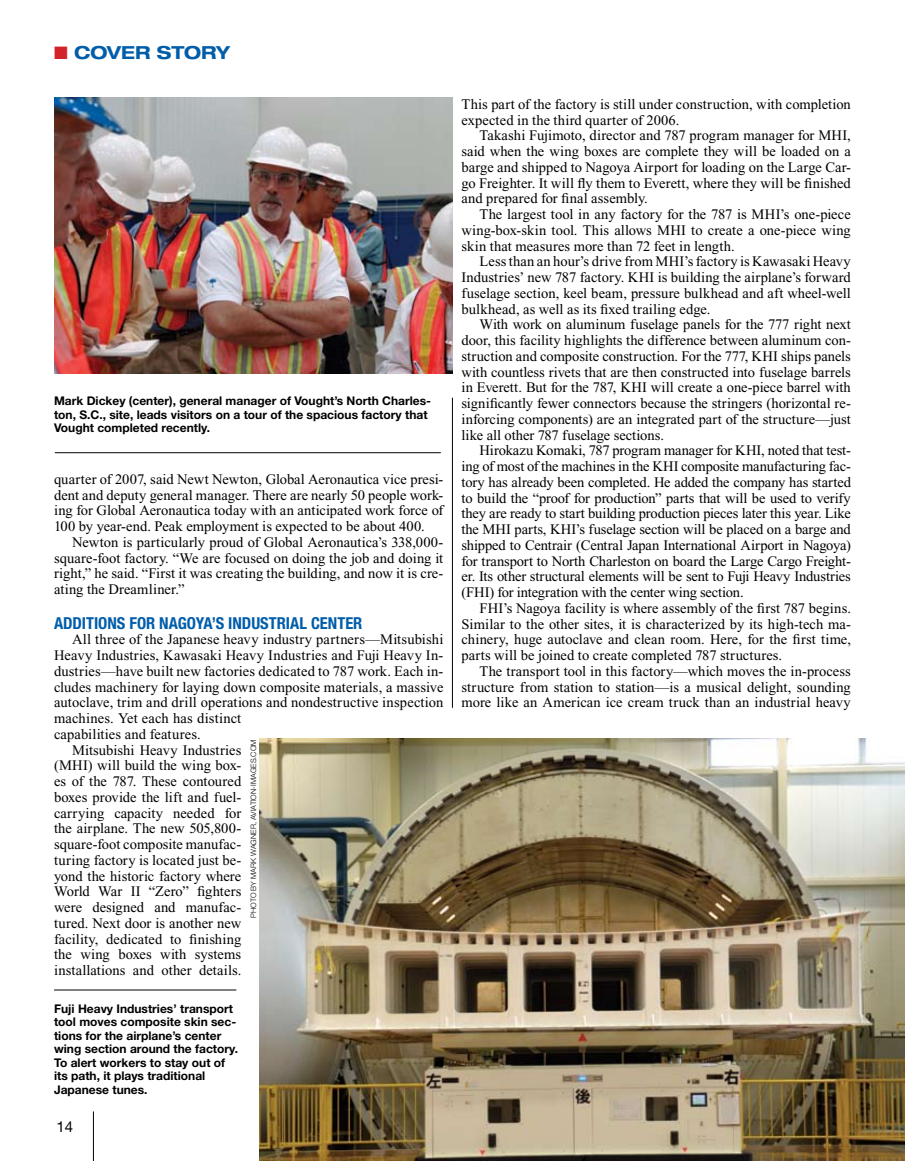
<style>
.page{position:relative;width:905px;height:1161px;background:#fff}
.page>*{position:absolute;margin:0;border:0;box-sizing:border-box;transform-origin:0 0}
.t1{font:700 expanded 18px "Helvetica Neue";letter-spacing:-.005em;color:#005daa}
.t2{font:700 condensed 16.5px "Helvetica Neue";color:#005daa}
.t3{font:15px "Helvetica Neue";color:#000}
.t4{font:14.55px/15.8px "Times New Roman";letter-spacing:.005em;color:#000;text-align:justify}
.t5{font:700 12px/13.5px "Helvetica Neue";color:#000}
.t6{font:300 7.5px "Helvetica Neue";color:#000}
.s1{color:#d2232a}
</style>
<div class="page">
<hr style="left:93px;top:1112px;width:1px;height:49px;background:#000">
<img style="left:54px;top:98px;width:399px;height:276px">
<hr style="left:55px;top:452px;width:386px;height:1px;background:#000">
<hr style="left:452px;top:398px;width:1px;height:310px;background:#000">
<hr style="left:54px;top:990px;width:182px;height:1px;background:#000">
<img style="left:259px;top:738px;width:645px;height:423px">
<p class="t1" style="left:54px;top:41px;width:178px"><span class="s1">■</span> COVER STORY</p>
<p class="t5" style="left:54px;top:394px;width:378px">Mark Dickey (center), general manager of Vought’s North Charles&shy;ton, S.C., site, leads visitors on a tour of the spacious factory that<br>Vought completed recently.</p>
<p class="t4" style="left:54px;top:471px;width:391px">quarter of 2007, said Newt Newton, Global Aeronautica vice presi&shy;dent and deputy general manager. There are nearly 50 people work&shy;ing for Global Aeronautica today with an anticipated work force of 100 by year-end. Peak employment is expected to be about 400.</p>
<p class="t4" style="left:54px;top:534px;width:391px;text-indent:18px">Newton is particularly proud of Global Aeronautica’s 338,000- square-foot factory. “We are focused on doing the job and doing it right,” he said. “First it was creating the building, and now it is cre&shy;ating the Dreamliner.”</p>
<p class="t2" style="left:54px;top:613px;width:18px">ADDITIONS</p>
<p class="t2" style="left:129px;top:613px;width:10px">FOR</p>
<p class="t2" style="left:159px;top:613px;width:20px">NAGOYA</p>
<p class="t2" style="left:212px;top:613px;width:26px">’S INDUSTRIAL</p>
<p class="t2" style="left:311px;top:613px;width:10px">CENTER</p>
<p class="t4" style="left:72px;top:632px;width:373px">All three of the Japanese heavy industry partners—Mitsubishi</p>
<p class="t4" style="left:54px;top:647px;width:391px">Heavy Industries, Kawasaki Heavy Industries and Fuji Heavy In-</p>
<p class="t4" style="left:54px;top:663px;width:391px">dustries—have built new factories dedicated to 787 work. Each in-</p>
<p class="t4" style="left:54px;top:679px;width:391px">cludes machinery for laying down composite materials, a massive</p>
<p class="t4" style="left:54px;top:695px;width:391px">autoclave, trim and drill operations and nondestructive inspection</p>
<p class="t4" style="left:54px;top:710px;width:189px">machines. Yet each has distinct</p>
<p class="t4" style="left:54px;top:726px;width:148px">capabilities and features.</p>
<p class="t4" style="left:72px;top:742px;width:171px">Mitsubishi Heavy Industries</p>
<p class="t4" style="left:54px;top:758px;width:189px">(MHI) will build the wing box-</p>
<p class="t4" style="left:54px;top:773px;width:189px">es of the 787. These contoured</p>
<p class="t4" style="left:54px;top:789px;width:189px">boxes provide the lift and fuel-</p>
<p class="t4" style="left:54px;top:805px;width:189px">carrying capacity needed for</p>
<p class="t4" style="left:54px;top:821px;width:189px">the airplane. The new 505,800-</p>
<p class="t4" style="left:54px;top:836px;width:189px">square-foot composite manufac-</p>
<p class="t4" style="left:54px;top:852px;width:189px">turing factory is located just be-</p>
<p class="t4" style="left:54px;top:868px;width:189px">yond the historic factory where</p>
<p class="t4" style="left:54px;top:884px;width:189px">World War II “Zero” fighters</p>
<p class="t4" style="left:54px;top:899px;width:189px">were designed and manufac-</p>
<p class="t4" style="left:54px;top:915px;width:189px">tured. Next door is another new</p>
<p class="t4" style="left:54px;top:931px;width:189px">facility, dedicated to finishing</p>
<p class="t4" style="left:54px;top:947px;width:189px">the wing boxes with systems</p>
<p class="t4" style="left:54px;top:962px;width:189px">installations and other details.</p>
<p class="t6" style="left:249px;top:918px;width:180px;rotate:-90deg">photo by Mark Wagner, aviation-images.com</p>
<p class="t5" style="left:54px;top:1002px;width:186px">Fuji Heavy Industries’ transport tool moves composite skin sec&shy;tions for the airplane’s center wing section around the factory.<br>To alert workers to stay out of its path, it plays traditional<br>Japanese tunes.</p>
<p class="t3" style="left:57px;top:1117px;width:9px">14</p>
<p class="t4" style="left:461px;top:96px;width:391px">This part of the factory is still under construction, with completion expected in the third quarter of 2006.</p>
<p class="t4" style="left:461px;top:128px;width:391px;text-indent:18px">Takashi Fujimoto, director and 787 program manager for MHI, said when the wing boxes are complete they will be loaded on a barge and shipped to Nagoya Airport for loading on the Large Car&shy;go Freighter. It will fly them to Everett, where they will be finished and prepared for final assembly.</p>
<p class="t4" style="left:461px;top:206px;width:391px;text-indent:18px">The largest tool in any factory for the 787 is MHI’s one-piece wing-box-skin tool. This allows MHI to create a one-piece wing skin that measures more than 72 feet in length.</p>
<p class="t4" style="left:461px;top:254px;width:391px;text-indent:18px">Less than an hour’s drive from MHI’s factory is Kawasaki Heavy Industries’ new 787 factory. KHI is building the airplane’s forward fuselage section, keel beam, pressure bulkhead and aft wheel-well bulkhead, as well as its fixed trailing edge.</p>
<p class="t4" style="left:461px;top:317px;width:391px;text-indent:18px">With work on aluminum fuselage panels for the 777 right next door, this facility highlights the difference between aluminum con&shy;struction and composite construction. For the 777, KHI ships panels with countless rivets that are then constructed into fuselage barrels in Everett. But for the 787, KHI will create a one-piece barrel with significantly fewer connectors because the stringers (horizontal re&shy;inforcing components) are an integrated part of the structure—just like all other 787 fuselage sections.</p>
<p class="t4" style="left:461px;top:443px;width:391px;text-indent:18px">Hirokazu Komaki, 787 program manager for KHI, noted that test&shy;ing of most of the machines in the KHI composite manufacturing fac&shy;tory has already been completed. He added the company has started to build the “proof for production” parts that will be used to verify they are ready to start building production pieces later this year. Like the MHI parts, KHI’s fuselage section will be placed on a barge and shipped to Centrair (Central Japan International Airport in Nagoya) for transport to North Charleston on board the Large Cargo Freight&shy;er. Its other structural elements will be sent to Fuji Heavy Industries (FHI) for integration with the center wing section.</p>
<p class="t4" style="left:461px;top:600px;width:391px;text-indent:18px">FHI’s Nagoya facility is where assembly of the first 787 begins.<br>Similar to the other sites, it is characterized by its high-tech ma&shy;chinery, huge autoclave and clean room. Here, for the first time, parts will be joined to create completed 787 structures.</p>
<p class="t4" style="left:461px;top:663px;width:391px;text-indent:18px">The transport tool in this factory—which moves the in-process structure from station to station—is a musical delight, sounding more like an American ice cream truck than an industrial heavy</p>
</div>
